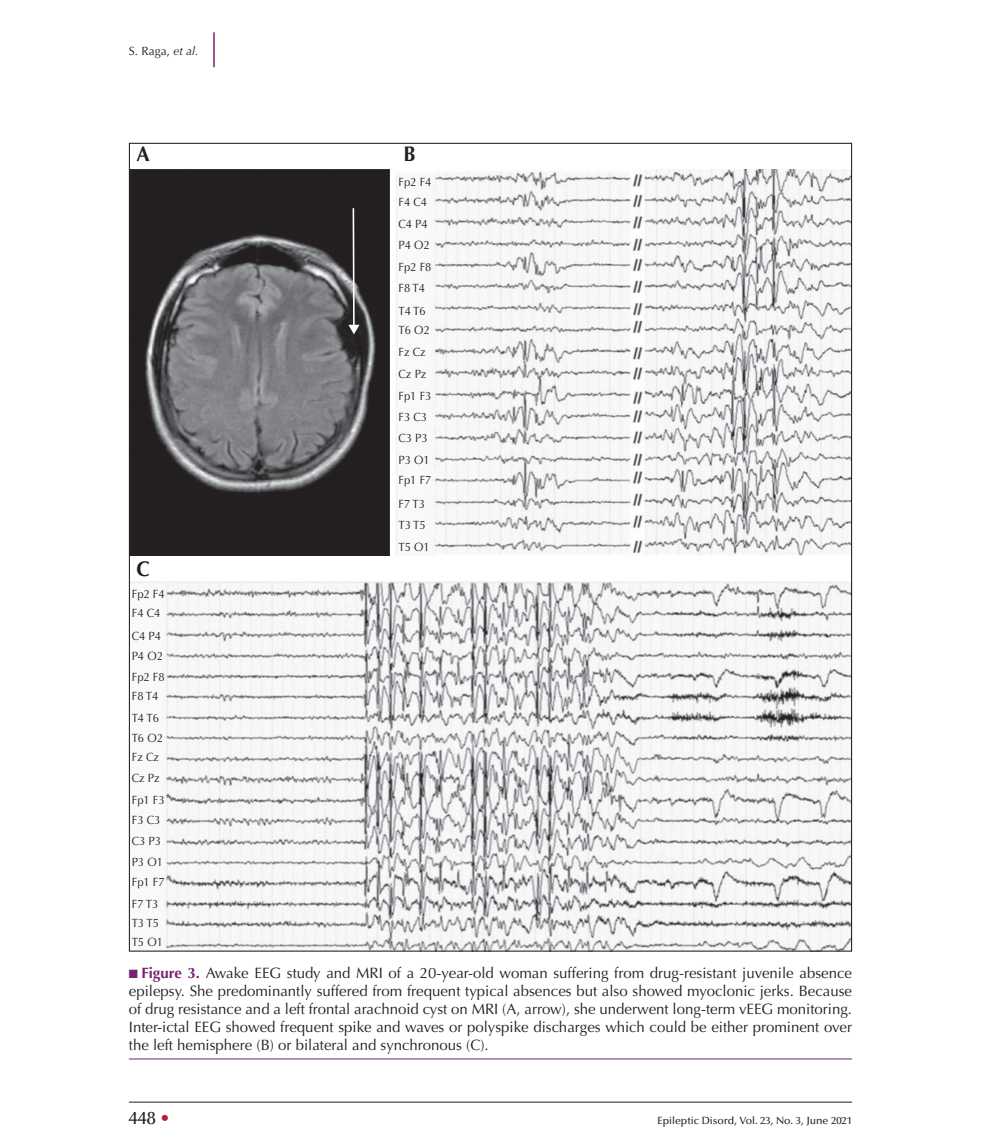
<style>
.page{position:relative;width:981px;height:1143px;background:#fff}
.page>*{position:absolute;margin:0;border:0;box-sizing:border-box;transform-origin:0 0}
.t1{font:700 21.15px "Optima";color:#231f20;scale:.94 1}
.t2{font:500 18px "Optima LT Std";color:#231f20}
.t3{font:15px/18px "Optima LT Std";color:#231f20;text-align:justify}
.t4{font:12px/21.5px "Optima";color:#231f20;scale:.94 1}
.t5{font:12px "Optima LT Std";color:#231f20}
.t6{font:500 10.5px "Optima LT Std";color:#231f20}
.s1{font-style:italic}
.s2{color:#762472}
.s3{font-weight:700;color:#762472}
.s4{color:#b41e37}
</style>
<div class="page">
<hr style="left:129px;top:1101px;width:723px;height:1px;background:#231f20">
<hr style="left:213px;top:32px;width:2px;height:35px;background:#762472">
<img style="left:131px;top:169px;width:258px;height:386px">
<img style="left:396px;top:169px;width:454px;height:386px">
<img style="left:131px;top:581px;width:719px;height:368px">
<svg style="left:348px;top:206px;width:11px;height:128px"></svg>
<hr style="left:129px;top:1058px;width:723px;height:1px;background:#762472">
<p class="t5" style="left:129px;top:44px;width:71px">S. Raga, <span class="s1">et al.</span></p>
<h1 class="t1" style="left:136px;top:142px;width:16px">A</h1>
<h1 class="t1" style="left:136px;top:556px;width:16px">C</h1>
<h1 class="t1" style="left:403px;top:142px;width:14px">B</h1>
<p class="t4" style="left:398px;top:172px;width:37px;line-height:19.6px">Fp2 F4<br>F4 C4</p>
<p class="t4" style="left:398px;top:213px;width:37px">C4 P4<br>P4 O2<br>Fp2 F8<br>F8 T4<br>T4 T6</p>
<p class="t4" style="left:398px;top:319px;width:37px">T6 O2<br>Fz Cz<br>Cz Pz<br>Fp1 F3<br>F3 C3<br>C3 P3<br>P3 O1<br>Fp1 F7</p>
<p class="t4" style="left:398px;top:493px;width:31px">F7 T3<br>T3 T5</p>
<p class="t4" style="left:398px;top:536px;width:35px">T5 O1</p>
<p class="t4" style="left:132px;top:583px;width:37px;line-height:19.6px">Fp2 F4<br>F4 C4</p>
<p class="t4" style="left:132px;top:625px;width:37px;line-height:20.4px">C4 P4<br>P4 O2<br>Fp2 F8</p>
<p class="t4" style="left:132px;top:685px;width:31px;line-height:21.9px">F8 T4<br>T4 T6</p>
<p class="t4" style="left:132px;top:728px;width:35px;line-height:18.8px">T6 O2<br>Fz Cz</p>
<p class="t4" style="left:132px;top:766px;width:37px;line-height:21.9px">Cz Pz<br>Fp1 F3</p>
<p class="t4" style="left:132px;top:809px;width:35px">F3 C3<br>C3 P3<br>P3 O1</p>
<p class="t4" style="left:132px;top:870px;width:37px">Fp1 F7<br>F7 T3</p>
<p class="t4" style="left:132px;top:913px;width:35px;line-height:18.6px">T3 T5<br>T5 O1</p>
<p class="t3" style="left:129px;top:963px;width:724px"><span class="s2">■</span> <span class="s3">Figure 3.</span> Awake EEG study and MRI of a 20-year-old woman suffering from drug-resistant juvenile absence epilepsy. She predominantly suffered from frequent typical absences but also showed myoclonic jerks. Because of drug resistance and a left frontal arachnoid cyst on MRI (A, arrow), she underwent long-term vEEG monitoring.<br>Inter-ictal EEG showed frequent spike and waves or polyspike discharges which could be either prominent over the left hemisphere (B) or bilateral and synchronous (C).</p>
<p class="t2" style="left:129px;top:1107px;width:42px">448 <span class="s4">•</span></p>
<p class="t6" style="left:657px;top:1114px;width:196px">Epileptic Disord, Vol. 23, No. 3, June 2021</p>
</div>
